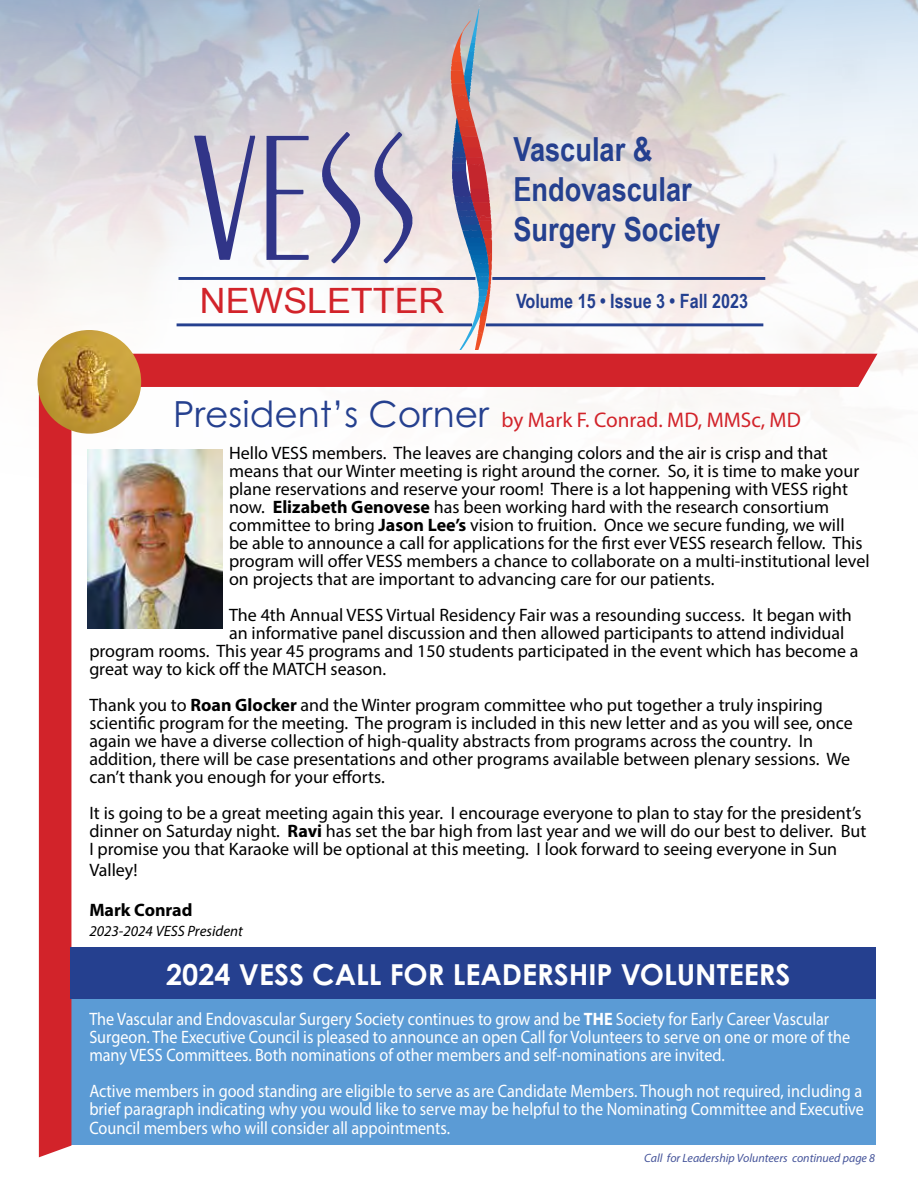
<style>
.page{position:relative;width:918px;height:1188px;background:#fff}
.page>*{position:absolute;margin:0;border:0;box-sizing:border-box;transform-origin:0 0}
.t1{font:36px "Century Gothic Pro";color:#25408f}
.t2{font:34.95px "Arial Narrow";color:#d2232a;scale:1.25 1}
.t3{font:700 33.15px/39.8px "Arial Narrow";color:#25408f}
.t4{font:700 28.95px "Century Gothic Pro";color:#fff}
.t5{font:21.3px "Myriad Pro";color:#d2232a}
.t6{font:700 19.65px "Arial Narrow";color:#233f8f}
.t7{font:18px/18px "Myriad Pro";color:#000}
.t8{font:18px/18px "Myriad Pro";color:#fff;scale:.9 1}
.t9{font:700 18px "Myriad Pro";color:#000}
.t10{font:italic 15px "Myriad Pro";color:#000}
.t11{font:italic 12px "Myriad Pro";color:#45549a}
.s1{font-weight:700}
</style>
<div class="page">
<svg style="left:0;top:0;width:918px;height:339px"></svg>
<div style="left:71px;top:948px;width:805px;height:197px;background:#5b9bd5"></div>
<div style="left:39px;top:395px;width:32px;height:762px;background:#d2232a"></div>
<svg style="left:118px;top:5px;width:760px;height:382px"></svg>
<img style="left:38px;top:330px;width:103px;height:104px;border-radius:52px">
<div style="left:70px;top:948px;width:806px;height:51px;background:#25408f"></div>
<img style="left:88px;top:450px;width:134px;height:179px">
<h3 class="t3" style="left:513px;top:128px;width:209px">Vascular &amp;<br>Endovascular<br>Surgery Society</h3>
<h2 class="t2" style="left:200px;top:275px;width:197px">NEWSLETTER</h2>
<p class="t6" style="left:516px;top:286px;width:234px">Volume 15 • Issue 3 • Fall 2023</p>
<h1 class="t1" style="left:173px;top:392px;width:318px">President’s Corner</h1>
<p class="t5" style="left:501px;top:407px;width:301px">by Mark F. Conrad. MD, MMSc, MD</p>
<p class="t7" style="left:229px;top:444px;width:642px">Hello VESS members. The leaves are changing colors and the air is crisp and that means that our Winter meeting is right around the corner. So, it is time to make your plane reservations and reserve your room! There is a lot happening with VESS right now. <span class="s1">Elizabeth Genovese</span> has been working hard with the research consortium committee to bring <span class="s1">Jason Lee’s</span> vision to fruition. Once we secure funding, we will<br>be able to announce a call for applications for the first ever VESS research fellow. This program will offer VESS members a chance to collaborate on a multi-institutional level on projects that are important to advancing care for our patients.</p>
<p class="t7" style="left:229px;top:606px;width:624px">The 4th Annual VESS Virtual Residency Fair was a resounding success. It began with</p>
<p class="t7" style="left:229px;top:624px;width:617px">an informative panel discussion and then allowed participants to attend individual</p>
<p class="t7" style="left:89px;top:642px;width:771px">program rooms. This year 45 programs and 150 students participated in the event which has become a</p>
<p class="t7" style="left:89px;top:660px;width:298px">great way to kick off the MATCH season.</p>
<p class="t7" style="left:89px;top:696px;width:765px">Thank you to <span class="s1">Roan Glocker</span> and the Winter program committee who put together a truly inspiring scientific program for the meeting. The program is included in this new letter and as you will see, once again we have a diverse collection of high-quality abstracts from programs across the country. In addition, there will be case presentations and other programs available between plenary sessions. We can’t thank you enough for your efforts.</p>
<p class="t7" style="left:89px;top:804px;width:779px">It is going to be a great meeting again this year. I encourage everyone to plan to stay for the president’s dinner on Saturday night. <span class="s1">Ravi</span> has set the bar high from last year and we will do our best to deliver. But<br>I promise you that Karaoke will be optional at this meeting. I look forward to seeing everyone in Sun</p>
<p class="t7" style="left:89px;top:860px;width:50px">Valley!</p>
<p class="t9" style="left:89px;top:898px;width:105px">Mark Conrad</p>
<p class="t10" style="left:89px;top:922px;width:155px">2023-2024 VESS President</p>
<h3 class="t4" style="left:166px;top:957px;width:626px">2024 VESS CALL FOR LEADERSHIP VOLUNTEERS</h3>
<p class="t8" style="left:89px;top:1010px;width:847px">The Vascular and Endovascular Surgery Society continues to grow and be <span class="s1">THE</span> Society for Early Career Vascular<br>Surgeon. The Executive Council is pleased to announce an open Call for Volunteers to serve on one or more of the many VESS Committees. Both nominations of other members and self-nominations are invited.</p>
<p class="t8" style="left:89px;top:1082px;width:862px;line-height:18.5px;text-align:justify">Active members in good standing are eligible to serve as are Candidate Members. Though not required, including a brief paragraph indicating why you would like to serve may be helpful to the Nominating Committee and Executive Council members who will consider all appointments.</p>
<p class="t11" style="left:644px;top:1151px;width:232px">Call for Leadership Volunteers continued page 8</p>
</div>
